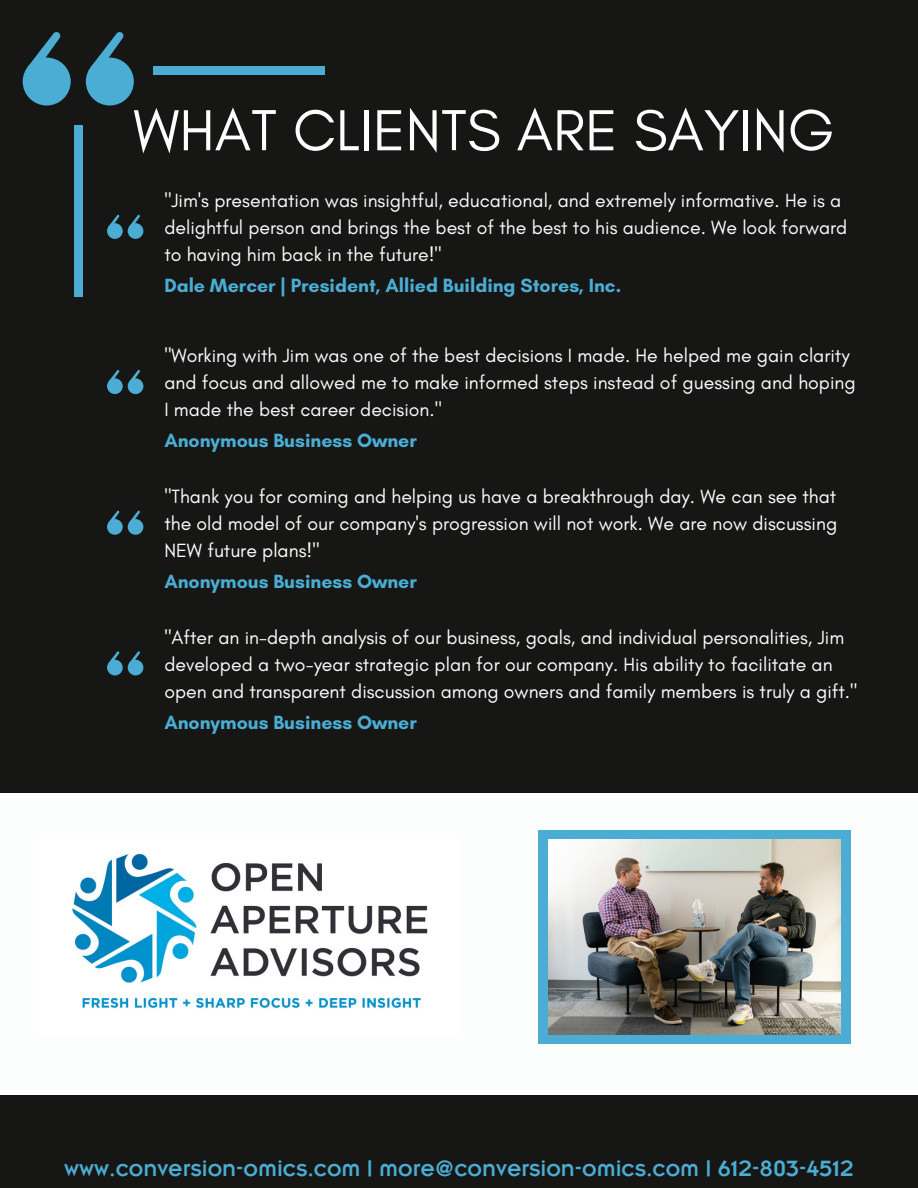
<style>
.page{position:relative;width:918px;height:1188px;background:#161714}
.page>*{position:absolute;margin:0;border:0;box-sizing:border-box;transform-origin:0 0}
.t1{font:58.95px "Glacial Indifference";color:#fcfefe}
.t2{font:24.45px "Insignia LT Pro";color:#4badd4}
.t3{font:19.5px/27px "Glacial Indifference";color:#fcfefe}
.t4{font:700 19.5px "Glacial Indifference";color:#4badd4}
</style>
<div class="page">
<div style="left:86px;top:58px;width:48px;height:47px;background:#4badd4;border-radius:50%"></div>
<svg style="left:91px;top:32px;width:34px;height:35px"></svg>
<div style="left:23px;top:58px;width:48px;height:47px;background:#4badd4;border-radius:50%"></div>
<svg style="left:27px;top:32px;width:34px;height:36px"></svg>
<div style="left:74px;top:125px;width:9px;height:171px;background:#4badd4"></div>
<div style="left:154px;top:66px;width:171px;height:9px;background:#4badd4"></div>
<div style="left:0;top:794px;width:918px;height:301px;background:#fcfefe"></div>
<div style="left:538px;top:831px;width:313px;height:212px;background:#4badd4"></div>
<img style="left:548px;top:839px;width:293px;height:196px">
<div style="left:128px;top:223px;width:15px;height:16px;background:#4badd4;border-radius:50%"></div>
<svg style="left:129px;top:215px;width:11px;height:12px"></svg>
<div style="left:107px;top:223px;width:16px;height:16px;background:#4badd4;border-radius:50%"></div>
<svg style="left:109px;top:215px;width:11px;height:11px"></svg>
<div style="left:128px;top:378px;width:15px;height:16px;background:#4badd4;border-radius:50%"></div>
<svg style="left:129px;top:370px;width:11px;height:12px"></svg>
<div style="left:107px;top:378px;width:16px;height:16px;background:#4badd4;border-radius:50%"></div>
<svg style="left:109px;top:370px;width:11px;height:11px"></svg>
<div style="left:128px;top:519px;width:15px;height:16px;background:#4badd4;border-radius:50%"></div>
<svg style="left:129px;top:511px;width:11px;height:11px"></svg>
<div style="left:107px;top:519px;width:16px;height:16px;background:#4badd4;border-radius:50%"></div>
<svg style="left:109px;top:511px;width:11px;height:11px"></svg>
<div style="left:128px;top:660px;width:15px;height:15px;background:#4badd4;border-radius:50%"></div>
<svg style="left:129px;top:651px;width:11px;height:12px"></svg>
<div style="left:107px;top:660px;width:16px;height:15px;background:#4badd4;border-radius:50%"></div>
<svg style="left:109px;top:651px;width:11px;height:11px"></svg>
<img style="left:72px;top:853px;width:356px;height:155px">
<h1 class="t1" style="left:133px;top:94px;width:703px">WHAT CLIENTS ARE SAYING</h1>
<p class="t3" style="left:164px;top:187px;width:685px">"Jim's presentation was insightful, educational, and extremely informative. He is a delightful person and brings the best of the best to his audience. We look forward to having him back in the future!"</p>
<p class="t4" style="left:164px;top:273px;width:458px">Dale Mercer | President, Allied Building Stores, Inc.</p>
<p class="t3" style="left:164px;top:342px;width:693px">"Working with Jim was one of the best decisions I made. He helped me gain clarity and focus and allowed me to make informed steps instead of guessing and hoping<br>I made the best career decision."</p>
<p class="t4" style="left:164px;top:429px;width:254px">Anonymous Business Owner</p>
<p class="t3" style="left:164px;top:483px;width:674px;text-align:justify">"Thank you for coming and helping us have a breakthrough day. We can see that the old model of our company's progression will not work. We are now discussing NEW future plans!"</p>
<p class="t4" style="left:164px;top:569px;width:254px">Anonymous Business Owner</p>
<p class="t3" style="left:164px;top:623px;width:695px">"After an in-depth analysis of our business, goals, and individual personalities, Jim developed a two-year strategic plan for our company. His ability to facilitate an open and transparent discussion among owners and family members is truly a gift."</p>
<p class="t4" style="left:164px;top:710px;width:254px">Anonymous Business Owner</p>
<p class="t2" style="left:64px;top:1160px;width:791px">www.conversion-omics.com | more@conversion-omics.com | 612-803-4512</p>
</div>
